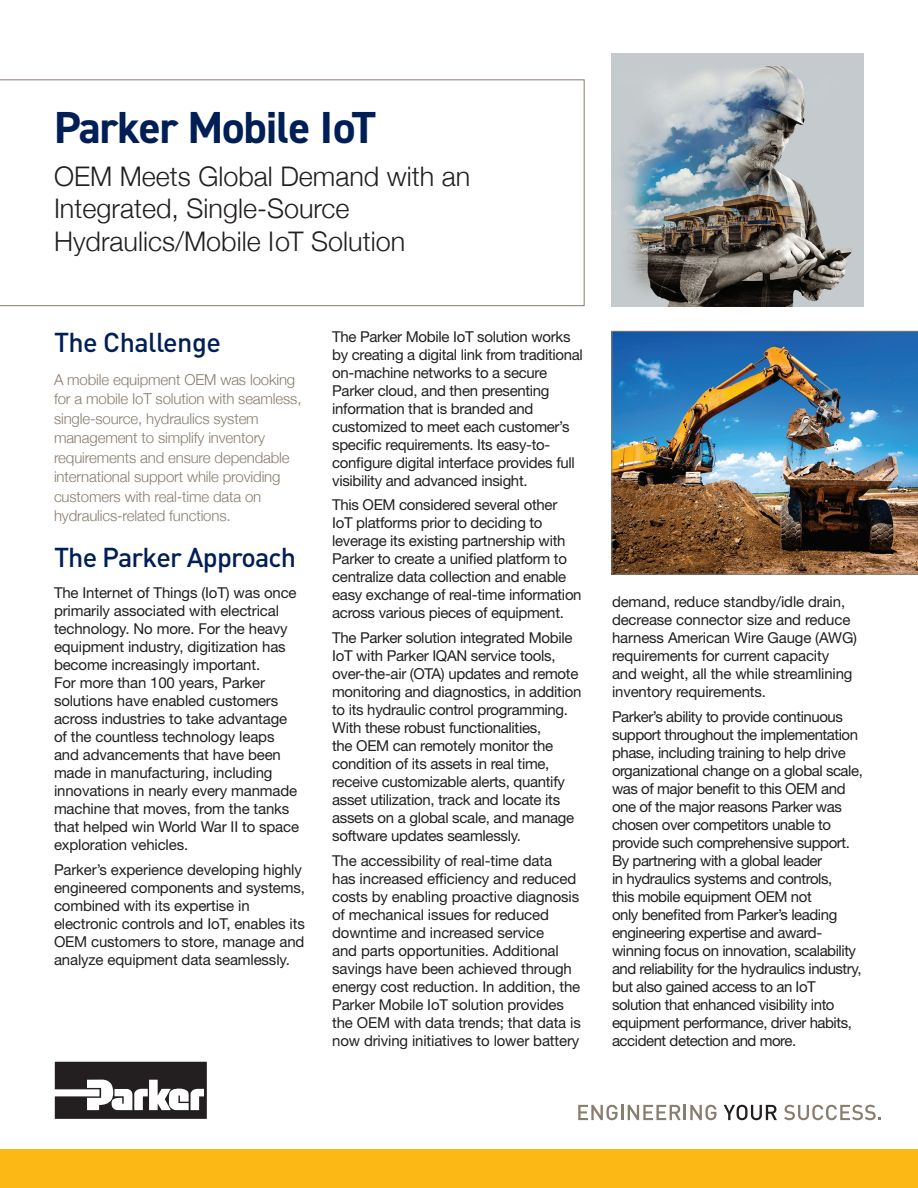
<style>
.page{position:relative;width:918px;height:1188px;background:#fff}
.page>*{position:absolute;margin:0;border:0;box-sizing:border-box;transform-origin:0 0}
.Head{font:700 45px "DIN2014";letter-spacing:-.02em;color:#001f56}
.t1{font:300 27px/32.4px "Helvetica Neue";color:#231f20}
.Sub_2{font:500 27px "DINOT";letter-spacing:-.03em;color:#001f56}
.t2{font:15px/18px "Helvetica Neue LT Std";letter-spacing:-.02em;color:#231f20}
.t3{font:300 15px/19.5px "Helvetica Neue";letter-spacing:-.01em;color:#887d6e}
</style>
<div class="page">
<svg style="left:55px;top:1062px;width:152px;height:57px"></svg>
<div style="left:0;top:1150px;width:918px;height:38px;background:#fcb814"></div>
<svg style="left:578px;top:1105px;width:139px;height:15px"></svg>
<svg style="left:724px;top:1105px;width:53px;height:15px"></svg>
<svg style="left:784px;top:1105px;width:97px;height:15px"></svg>
<svg style="left:0;top:79px;width:585px;height:227px"></svg>
<img style="left:611px;top:331px;width:307px;height:244px">
<img style="left:611px;top:54px;width:253px;height:252px">
<p class="Head" style="left:54px;top:97px;width:324px">Parker Mobile IoT</p>
<p class="t1" style="left:54px;top:158px;width:418px">OEM Meets Global Demand with an<br>Integrated, Single-Source</p>
<p class="t1" style="left:54px;top:223px;width:353px">Hydraulics/Mobile IoT Solution</p>
<p class="Sub_2" style="left:54px;top:323px;width:168px">The Challenge</p>
<p class="t3" style="left:54px;top:368px;width:249px">A mobile equipment OEM was looking for a mobile IoT solution with seamless, single-source, hydraulics system management to simplify inventory requirements and ensure dependable international support while providing customers with real-time data on hydraulics-related functions.</p>
<p class="Sub_2" style="left:54px;top:539px;width:244px">The Parker Approach</p>
<p class="t2" style="left:54px;top:584px;width:247px">The Internet of Things (IoT) was once primarily associated with electrical technology. No more. For the heavy equipment industry, digitization has become increasingly important.<br>For more than 100 years, Parker solutions have enabled customers across industries to take advantage of the countless technology leaps and advancements that have been made in manufacturing, including innovations in nearly every manmade machine that moves, from the tanks that helped win World War II to space exploration vehicles.</p>
<p class="t2" style="left:54px;top:861px;width:252px">Parker’s experience developing highly engineered components and systems, combined with its expertise in electronic controls and IoT, enables its OEM customers to store, manage and analyze equipment data seamlessly.</p>
<p class="t2" style="left:332px;top:327px;width:252px">The Parker Mobile IoT solution works by creating a digital link from traditional on-machine networks to a secure Parker cloud, and then presenting information that is branded and customized to meet each customer’s specific requirements. Its easy-to&shy;configure digital interface provides full visibility and advanced insight.</p>
<p class="t2" style="left:332px;top:496px;width:251px">This OEM considered several other<br>IoT platforms prior to deciding to leverage its existing partnership with Parker to create a unified platform to centralize data collection and enable easy exchange of real-time information across various pieces of equipment.</p>
<p class="t2" style="left:332px;top:629px;width:251px">The Parker solution integrated Mobile IoT with Parker IQAN service tools, over-the-air (OTA) updates and remote monitoring and diagnostics, in addition to its hydraulic control programming.<br>With these robust functionalities,<br>the OEM can remotely monitor the condition of its assets in real time, receive customizable alerts, quantify asset utilization, track and locate its assets on a global scale, and manage software updates seamlessly.</p>
<p class="t2" style="left:332px;top:851px;width:250px">The accessibility of real-time data<br>has increased efficiency and reduced costs by enabling proactive diagnosis of mechanical issues for reduced downtime and increased service<br>and parts opportunities. Additional savings have been achieved through energy cost reduction. In addition, the Parker Mobile IoT solution provides the OEM with data trends; that data is now driving initiatives to lower battery</p>
<p class="t2" style="left:612px;top:593px;width:247px">demand, reduce standby/idle drain, decrease connector size and reduce harness American Wire Gauge (AWG) requirements for current capacity and weight, all the while streamlining inventory requirements.</p>
<p class="t2" style="left:612px;top:707px;width:252px">Parker’s ability to provide continuous support throughout the implementation phase, including training to help drive organizational change on a global scale, was of major benefit to this OEM and one of the major reasons Parker was chosen over competitors unable to provide such comprehensive support.<br>By partnering with a global leader<br>in hydraulics systems and controls,<br>this mobile equipment OEM not<br>only benefited from Parker’s leading engineering expertise and award&shy;winning focus on innovation, scalability and reliability for the hydraulics industry, but also gained access to an IoT solution that enhanced visibility into equipment performance, driver habits, accident detection and more.</p>
</div>
